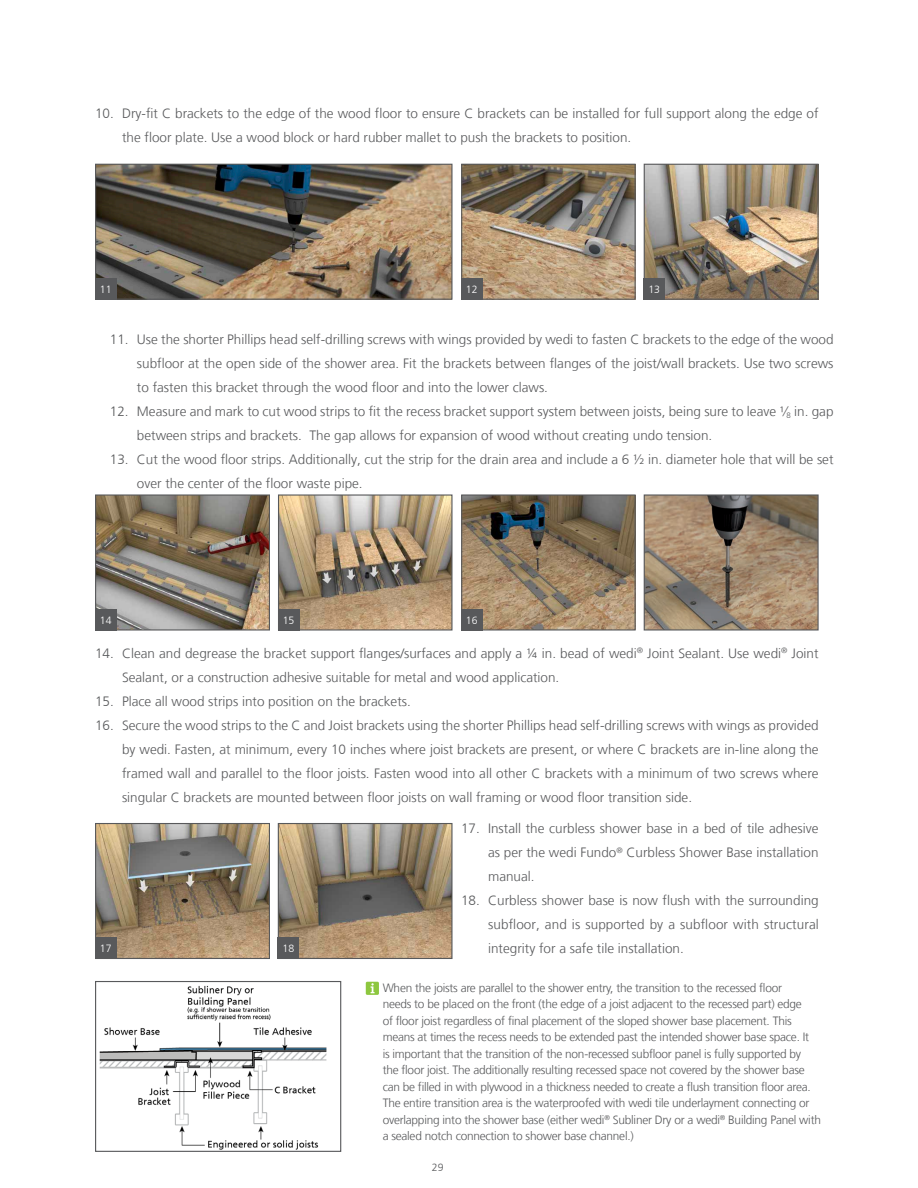
<style>
.page{position:relative;width:918px;height:1188px;background:#fff}
.page>*{position:absolute;margin:0;border:0;box-sizing:border-box;transform-origin:0 0}
.t1{font:300 13.5px/24px "Frutiger LT Com";color:#58595b}
.t2{font:300 12px/16.5px "Frutiger LT Com";letter-spacing:-.02em;color:#58595b}
.t3{font:300 10.5px "Frutiger LT Com";color:#fff}
.t4{font:300 10.5px "Frutiger LT Com";color:#58595b}
</style>
<div class="page">
<img style="left:646px;top:166px;width:171px;height:132px">
<div style="left:644px;top:164px;width:175px;height:136px;border:1px solid #58595b"></div>
<img style="left:463px;top:166px;width:171px;height:132px">
<div style="left:461px;top:164px;width:175px;height:136px;border:1px solid #58595b"></div>
<img style="left:97px;top:166px;width:354px;height:132px">
<div style="left:95px;top:164px;width:358px;height:136px;border:1px solid #58595b"></div>
<div style="left:95px;top:278px;width:21px;height:22px;background:#58595b"></div>
<div style="left:461px;top:278px;width:21px;height:22px;background:#58595b"></div>
<div style="left:644px;top:278px;width:21px;height:22px;background:#58595b"></div>
<img style="left:646px;top:496px;width:171px;height:133px">
<div style="left:644px;top:494px;width:175px;height:137px;border:1px solid #58595b"></div>
<img style="left:463px;top:496px;width:171px;height:133px">
<div style="left:461px;top:494px;width:175px;height:137px;border:1px solid #58595b"></div>
<div style="left:461px;top:609px;width:21px;height:22px;background:#58595b"></div>
<img style="left:97px;top:496px;width:171px;height:133px">
<div style="left:95px;top:494px;width:175px;height:137px;border:1px solid #58595b"></div>
<img style="left:280px;top:496px;width:171px;height:133px">
<div style="left:278px;top:494px;width:175px;height:137px;border:1px solid #58595b"></div>
<div style="left:278px;top:609px;width:21px;height:22px;background:#58595b"></div>
<div style="left:95px;top:609px;width:21px;height:22px;background:#58595b"></div>
<img style="left:280px;top:825px;width:171px;height:132px">
<div style="left:278px;top:823px;width:175px;height:136px;border:1px solid #58595b"></div>
<div style="left:278px;top:938px;width:21px;height:21px;background:#58595b"></div>
<img style="left:97px;top:825px;width:171px;height:132px">
<div style="left:95px;top:823px;width:175px;height:136px;border:1px solid #58595b"></div>
<div style="left:95px;top:938px;width:21px;height:21px;background:#58595b"></div>
<img style="left:99px;top:985px;width:228px;height:165px">
<div style="left:95px;top:981px;width:246px;height:171px;border:1px solid #58595b"></div>
<div style="left:366px;top:982px;width:13px;height:13px;background:#8dc73f"></div>
<svg style="left:371px;top:983px;width:4px;height:10px"></svg>
<p class="t1" style="left:122px;top:101px;width:698px;text-indent:-27px">10. Dry-fit C brackets to the edge of the wood floor to ensure C brackets can be installed for full support along the edge of the floor plate. Use a wood block or hard rubber mallet to push the brackets to position.</p>
<p class="t3" style="left:100px;top:283px;width:13px">11</p>
<p class="t3" style="left:466px;top:283px;width:13px">12</p>
<p class="t3" style="left:648px;top:283px;width:13px">13</p>
<p class="t1" style="left:137px;top:328px;width:698px;text-align:justify;text-indent:-27px">11. Use the shorter Phillips head self-drilling screws with wings provided by wedi to fasten C brackets to the edge of the wood subfloor at the open side of the shower area. Fit the brackets between flanges of the joist/wall brackets. Use two screws to fasten this bracket through the wood floor and into the lower claws.</p>
<p class="t1" style="left:137px;top:400px;width:698px;text-indent:-27px">12. Measure and mark to cut wood strips to fit the recess bracket support system between joists, being sure to leave 1/<sub>8</sub> in. gap between strips and brackets. The gap allows for expansion of wood without creating undo tension.</p>
<p class="t1" style="left:137px;top:448px;width:698px;text-indent:-27px">13. Cut the wood floor strips. Additionally, cut the strip for the drain area and include a 6 1/2 in. diameter hole that will be set over the center of the floor waste pipe.</p>
<p class="t3" style="left:100px;top:614px;width:13px">14</p>
<p class="t3" style="left:283px;top:614px;width:13px">15</p>
<p class="t3" style="left:466px;top:614px;width:13px">16</p>
<p class="t1" style="left:122px;top:641px;width:698px;text-indent:-27px">14. Clean and degrease the bracket support flanges/surfaces and apply a 1/4 in. bead of wedi<sup>®</sup> Joint Sealant. Use wedi<sup>®</sup> Joint<br>Sealant, or a construction adhesive suitable for metal and wood application.</p>
<p class="t1" style="left:95px;top:689px;width:317px">15. Place all wood strips into position on the brackets.</p>
<p class="t1" style="left:122px;top:713px;width:698px;text-align:justify;text-indent:-27px">16. Secure the wood strips to the C and Joist brackets using the shorter Phillips head self-drilling screws with wings as provided by wedi. Fasten, at minimum, every 10 inches where joist brackets are present, or where C brackets are in-line along the framed wall and parallel to the floor joists. Fasten wood into all other C brackets with a minimum of two screws where singular C brackets are mounted between floor joists on wall framing or wood floor transition side.</p>
<p class="t3" style="left:100px;top:942px;width:13px">17</p>
<p class="t3" style="left:283px;top:942px;width:13px">18</p>
<p class="t1" style="left:488px;top:817px;width:332px;text-align:justify;text-indent:-27px">17. Install the curbless shower base in a bed of tile adhesive as per the wedi Fundo<sup>®</sup> Curbless Shower Base installation manual.</p>
<p class="t1" style="left:488px;top:889px;width:332px;text-align:justify;text-indent:-27px">18. Curbless shower base is now flush with the surrounding subfloor, and is supported by a subfloor with structural integrity for a safe tile installation.</p>
<p class="t2" style="left:383px;top:980px;width:440px">When the joists are parallel to the shower entry, the transition to the recessed floor<br>needs to be placed on the front (the edge of a joist adjacent to the recessed part) edge<br>of floor joist regardless of final placement of the sloped shower base placement. This means at times the recess needs to be extended past the intended shower base space. It<br>is important that the transition of the non-recessed subfloor panel is fully supported by<br>the floor joist. The additionally resulting recessed space not covered by the shower base can be filled in with plywood in a thickness needed to create a flush transition floor area.<br>The entire transition area is the waterproofed with wedi tile underlayment connecting or overlapping into the shower base (either wedi<sup>®</sup> Subliner Dry or a wedi<sup>®</sup> Building Panel with a sealed notch connection to shower base channel.)</p>
<p class="t4" style="left:432px;top:1161px;width:13px">29</p>
</div>
